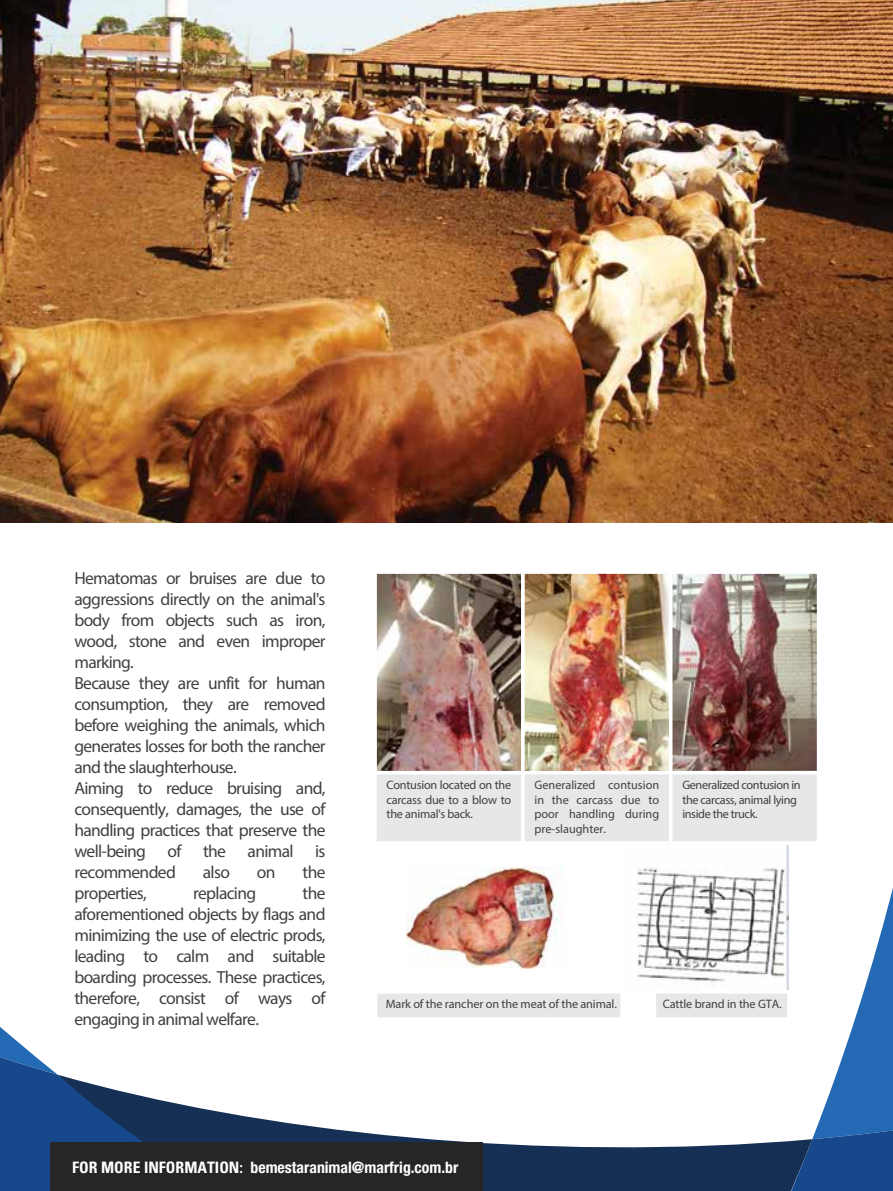
<style>
.page{position:relative;width:893px;height:1191px;background:#fff}
.page>*{position:absolute;margin:0;border:0;box-sizing:border-box;transform-origin:0 0}
.t1{font:17.5px/21px "Myriad Pro";letter-spacing:-.04em;color:#414042}
.t2{font:700 condensed 15.75px "Helvetica Neue LT Std";color:#fff}
.t3{font:12.25px/14.7px "Myriad Pro";letter-spacing:-.02em;color:#414042;text-align:justify}
.s1{font-family:"Univers"}
</style>
<div class="page">
<svg style="left:812px;top:1029px;width:81px;height:162px"></svg>
<svg style="left:0;top:968px;width:535px;height:223px"></svg>
<svg style="left:58px;top:1074px;width:754px;height:117px"></svg>
<img style="left:0;top:0;width:893px;height:522px">
<img style="left:378px;top:575px;width:437px;height:194px">
<div style="left:373px;top:570px;width:152px;height:204px;border:4px solid #fff"></div>
<div style="left:521px;top:570px;width:151px;height:204px;border:4px solid #fff"></div>
<div style="left:669px;top:570px;width:151px;height:204px;border:4px solid #fff"></div>
<img style="left:637px;top:844px;width:152px;height:146px">
<img style="left:406px;top:866px;width:156px;height:102px">
<div style="left:373px;top:771px;width:152px;height:73px;background:#e6e7e8;border:4px solid #fff"></div>
<div style="left:521px;top:771px;width:151px;height:73px;background:#e6e7e8;border:4px solid #fff"></div>
<div style="left:669px;top:771px;width:151px;height:73px;background:#e6e7e8;border:4px solid #fff"></div>
<div style="left:374px;top:990px;width:250px;height:31px;background:#e6e7e8;border:4px solid #fff"></div>
<div style="left:654px;top:990px;width:135px;height:30px;background:#e6e7e8;border:3px solid #fff"></div>
<div style="left:50px;top:1142px;width:433px;height:49px;background:#262626"></div>
<p class="t1" style="left:74px;top:567px;width:253px">Hematomas or bruises are due to aggressions directly on the animal's body from objects such as iron, wood, stone and even improper marking.<br>Because they are unfit for human consumption, they are removed before weighing the animals, which generates losses for both the rancher and the slaughterhouse.<br>Aiming to reduce bruising and, consequently, damages, the use of handling practices that preserve the well-being of the animal is recommended</p>
<p class="t1" style="left:203px;top:861px;width:29px">also</p>
<p class="t1" style="left:257px;top:861px;width:20px">on</p>
<p class="t1" style="left:303px;top:861px;width:24px">the</p>
<p class="t1" style="left:74px;top:882px;width:253px;text-align:justify;text-indent:228px">the aforementioned objects by flags and minimizing the use of electric prods, leading to calm and suitable boarding processes. These practices, therefore, consist of ways of engaging in animal welfare.</p>
<p class="t1" style="left:74px;top:882px;width:74px">properties,</p>
<p class="t1" style="left:193px;top:882px;width:65px">replacing</p>
<p class="t3" style="left:387px;top:777px;width:126px">Contusion located on the carcass due to a blow to the animal's back.</p>
<p class="t3" style="left:534px;top:777px;width:126px">Generalized contusion in the carcass due to poor handling during pre-slaughter.</p>
<p class="t3" style="left:682px;top:777px;width:120px;text-align:left">Generalized contusion in the carcass, animal lying inside the truck.</p>
<p class="t3" style="left:386px;top:996px;width:233px">Mark of the rancher on the meat of the animal.</p>
<p class="t3" style="left:663px;top:996px;width:120px">Cattle brand in the GTA.</p>
<p class="t2" style="left:72px;top:1157px;width:387px"><span class="s1">FOR MORE INFORMATION:</span> bemestaranimal@marfrig.com.br</p>
</div>
